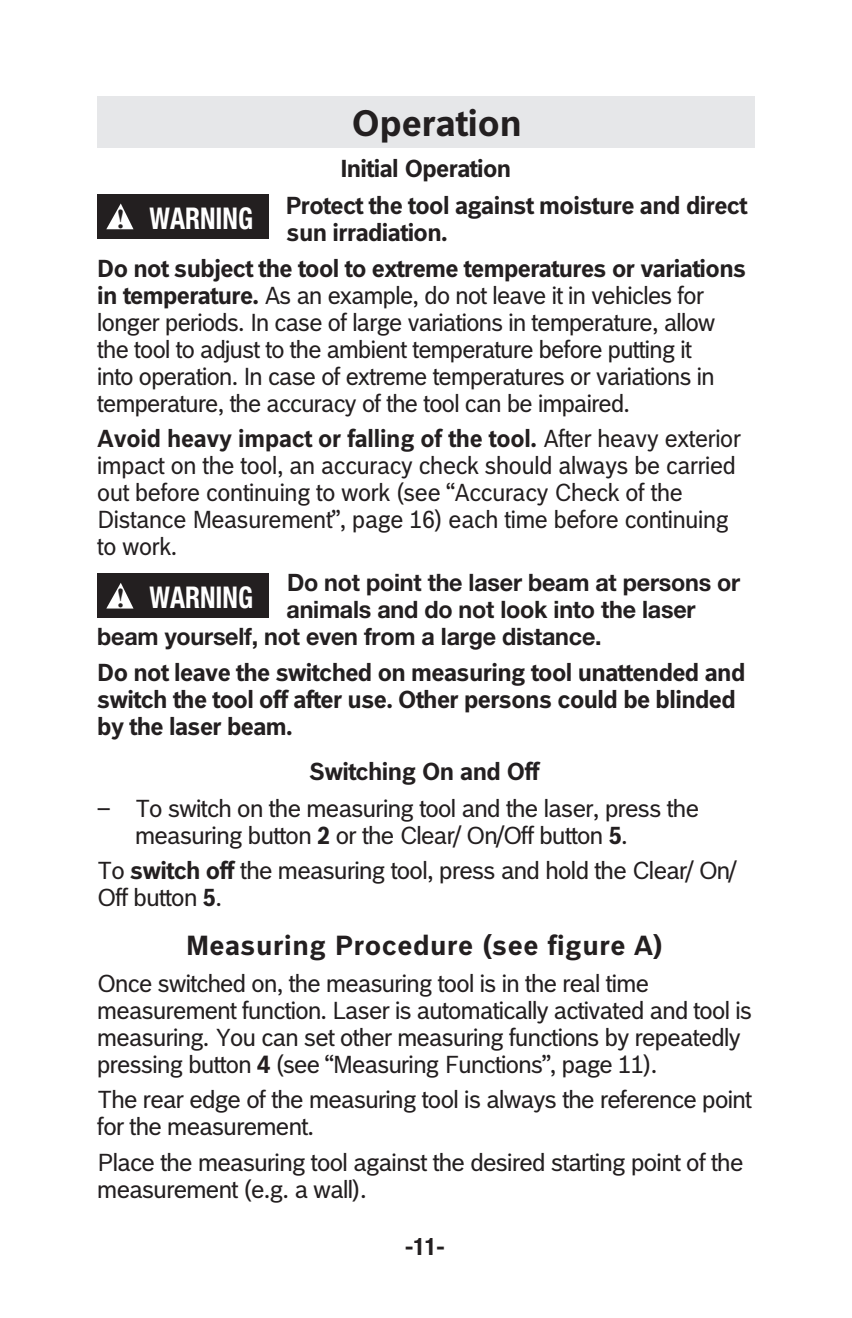
<style>
.page{position:relative;width:852px;height:1318px;background:#fff}
.page>*{position:absolute;margin:0;border:0;box-sizing:border-box;transform-origin:0 0}
.t1{font:700 36px "Bosch Office Sans";color:#231f20}
.t2{font:700 condensed 30px "Helvetica Neue LT Std";color:#fff;scale:.9 1}
.t3{font:700 27px "Bosch Office Sans";letter-spacing:.02em;color:#231f20}
.t4{font:24px/27px "Bosch Office Sans";letter-spacing:-.025em;color:#231f20}
.t5{font:700 24px/27px "Bosch Office Sans";letter-spacing:-.025em;color:#231f20}
.t6{font:700 24px "Helvetica Neue LT Std";letter-spacing:-.01em;color:#231f20}
.t7{font:700 condensed 24px "Helvetica Neue LT Std";color:#231f20}
.s1{font-family:"Times New Roman";font-stretch:normal;font-size:27px;color:#231f20}
.s2{font-weight:700}
</style>
<div class="page">
<div style="left:97px;top:96px;width:657px;height:51px;background:#e6e7e9"></div>
<div style="left:97px;top:195px;width:171px;height:44px;background:#231f20"></div>
<svg style="left:106px;top:203px;width:27px;height:26px"></svg>
<div style="left:97px;top:574px;width:171px;height:44px;background:#231f20"></div>
<svg style="left:106px;top:583px;width:27px;height:25px"></svg>
<h1 class="t1" style="left:351px;top:109px;width:172px">Operation</h1>
<p class="t5" style="left:340px;top:157px;width:172px">Initial Operation</p>
<p class="t2" style="left:116px;top:207px;width:154px"><span class="s1">!</span> WARNING</p>
<p class="t5" style="left:285px;top:194px;width:462px">Protect the tool against moisture and direct sun irradiation.</p>
<p class="t4" style="left:97px;top:256px;width:650px"><span class="s2">Do not subject the tool to extreme temperatures or variations in temperature.</span> As an example, do not leave it in vehicles for longer periods. In case of large variations in temperature, allow the tool to adjust to the ambient temperature before putting it<br>into operation. In case of extreme temperatures or variations in temperature, the accuracy of the tool can be impaired.</p>
<p class="t4" style="left:97px;top:427px;width:644px"><span class="s2">Avoid heavy impact or falling of the tool.</span> After heavy exterior impact on the tool, an accuracy check should always be carried out before continuing to work (see “Accuracy Check of the Distance Measurement”, page 16) each time before continuing to work.</p>
<p class="t2" style="left:116px;top:587px;width:154px"><span class="s1">!</span> WARNING</p>
<p class="t6" style="left:287px;top:574px;width:454px">Do not point the laser beam at persons or</p>
<p class="t6" style="left:286px;top:601px;width:410px">animals and do not look into the laser</p>
<p class="t6" style="left:97px;top:628px;width:505px">beam yourself, not even from a large distance.</p>
<p class="t5" style="left:97px;top:660px;width:649px">Do not leave the switched on measuring tool unattended and switch the tool off after use. Other persons could be blinded by the laser beam.</p>
<p class="t5" style="left:309px;top:760px;width:231px">Switching On and Off</p>
<p class="t4" style="left:135px;top:796px;width:565px;text-indent:-38px">– To switch on the measuring tool and the laser, press the measuring button <span class="s2">2</span> or the Clear/ On/Off button <span class="s2">5</span>.</p>
<p class="t4" style="left:97px;top:859px;width:640px">To <span class="s2">switch off</span> the measuring tool, press and hold the Clear/ On/<br>Off button <span class="s2">5</span>.</p>
<p class="t3" style="left:186px;top:934px;width:477px">Measuring Procedure (see figure A)</p>
<p class="t4" style="left:97px;top:971px;width:655px">Once switched on, the measuring tool is in the real time measurement function. Laser is automatically activated and tool is measuring. You can set other measuring functions by repeatedly pressing button <span class="s2">4</span> (see “Measuring Functions”, page 11).</p>
<p class="t4" style="left:97px;top:1088px;width:655px">The rear edge of the measuring tool is always the reference point for the measurement.</p>
<p class="t4" style="left:97px;top:1150px;width:647px">Place the measuring tool against the desired starting point of the measurement (e.g. a wall).</p>
<p class="t7" style="left:404px;top:1237px;width:42px">-11-</p>
</div>
